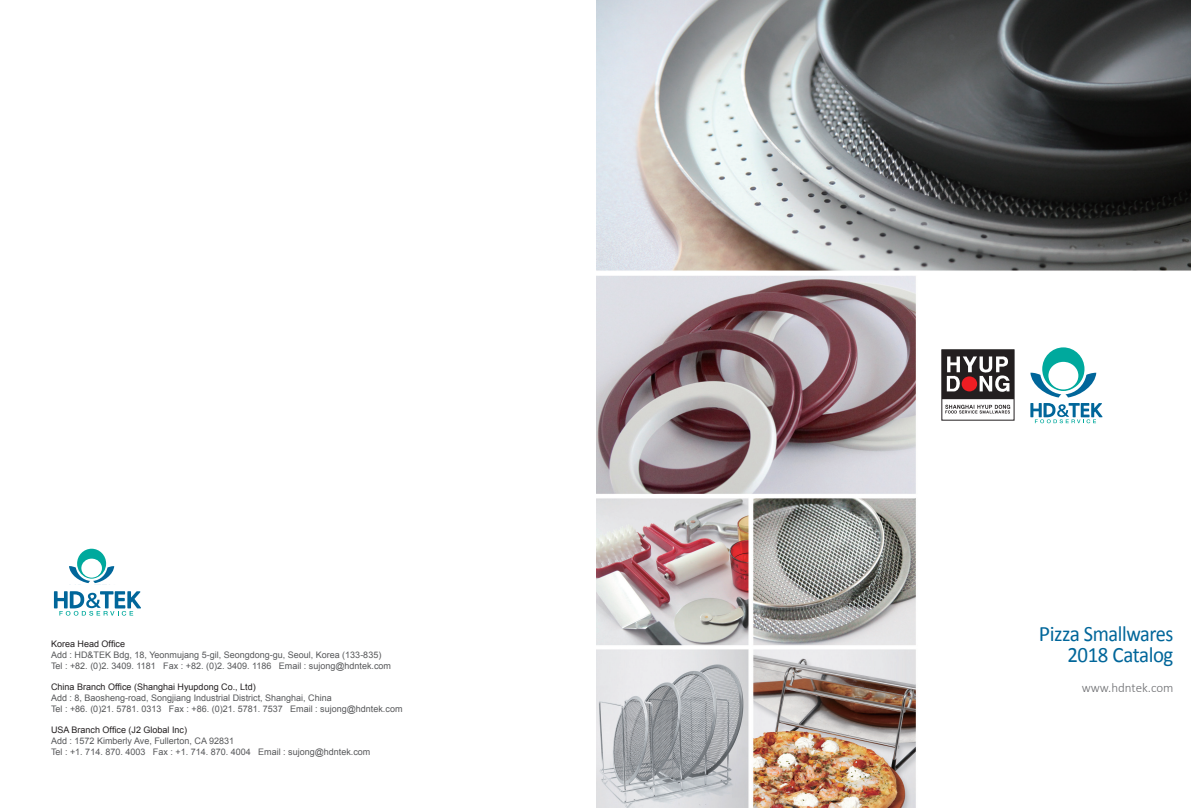
<style>
.page{position:relative;width:1191px;height:808px;background:#fff}
.page>*{position:absolute;margin:0;border:0;box-sizing:border-box;transform-origin:0 0}
.t1{font:22px/21px "Calibri";letter-spacing:-.02em;color:#01669a;text-align:right}
.t2{font:300 13px "Calibri";color:#6c6d70}
.t3{font:9px/10.8px "Arial";color:#57585a}
.t4{font:9px "Arial";color:#231f20}
</style>
<div class="page">
<img style="left:596px;top:0;width:595px;height:808px">
<svg style="left:1030px;top:403px;width:72px;height:20px"></svg>
<svg style="left:1030px;top:347px;width:66px;height:50px"></svg>
<svg style="left:943px;top:352px;width:69px;height:66px"></svg>
<div style="left:941px;top:350px;width:73px;height:70px;border:1px solid #231f20"></div>
<svg style="left:53px;top:548px;width:88px;height:68px"></svg>
<p class="t4" style="left:51px;top:638px;width:76px">Korea Head Office</p>
<p class="t3" style="left:51px;top:649px;width:341px">Add : HD&amp;TEK Bdg, 18, Yeonmujang 5-gil, Seongdong-gu, Seoul, Korea (133-835)<br>Tel : +82. (0)2. 3409. 1181 Fax : +82. (0)2. 3409. 1186 Email : sujong@hdntek.com</p>
<p class="t4" style="left:51px;top:681px;width:206px">China Branch Office (Shanghai Hyupdong Co., Ltd)</p>
<p class="t3" style="left:51px;top:692px;width:353px">Add : 8, Baosheng-road, Songjiang Industrial District, Shanghai, China<br>Tel : +86. (0)21. 5781. 0313 Fax : +86. (0)21. 5781. 7537 Email : sujong@hdntek.com</p>
<p class="t4" style="left:51px;top:724px;width:138px">USA Branch Office (J2 Global Inc)</p>
<p class="t3" style="left:51px;top:736px;width:321px">Add : 1572 Kimberly Ave, Fullerton, CA 92831<br>Tel : +1. 714. 870. 4003 Fax : +1. 714. 870. 4004 Email : sujong@hdntek.com</p>
<h1 class="t1" style="left:1038px;top:622px;width:136px">Pizza Smallwares<br>2018 Catalog</h1>
<h2 class="t2" style="left:1081px;top:680px;width:93px">www.hdntek.com</h2>
</div>
